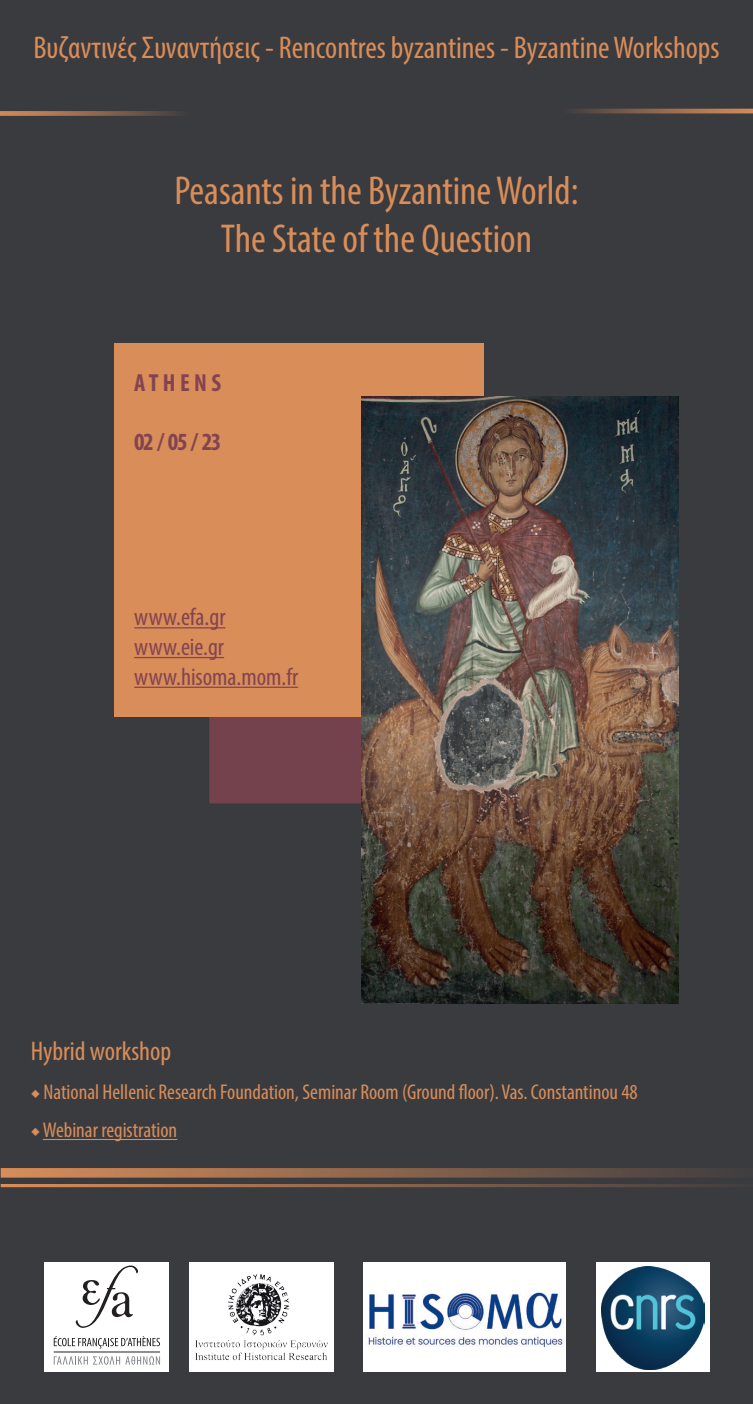
<style>
.page{position:relative;width:753px;height:1404px;background:#fff}
.page>*{position:absolute;margin:0;border:0;box-sizing:border-box;transform-origin:0 0}
.t1{font:condensed 40.5px/48.6px "Myriad Pro";color:#d98d59;text-align:center}
.t2{font:condensed 31.5px "Myriad Pro";color:#d98d59}
.t3{font:condensed 27px "Myriad Pro";color:#d98d59}
.t4{font:condensed 24.75px/29.7px "Myriad Pro";color:#824451}
.t5{font:700 condensed 24.75px "Myriad Pro";letter-spacing:.155em;color:#824451}
.t6{font:condensed 21.38px "Myriad Pro";color:#d98d59}
.s1{font-family:"Minion Pro";font-stretch:normal;font-size:20.25px}
</style>
<div class="page">
<div style="left:0;top:0;width:753px;height:1403px;background:#3a3b3f"></div>
<div style="left:209px;top:428px;width:371px;height:375px;background:#73424d;border:2px solid #824451"></div>
<svg style="left:0;top:111px;width:180px;height:5px"></svg>
<svg style="left:572px;top:109px;width:181px;height:4px"></svg>
<hr style="left:1px;top:1183px;width:752px;height:3px;background:#d98d59">
<svg style="left:1px;top:1168px;width:727px;height:9px;background:#8e664c"></svg>
<div style="left:115px;top:344px;width:369px;height:373px;background:#d98d59"></div>
<hr style="left:134px;top:627px;width:91px;height:1px;background:#824451">
<hr style="left:134px;top:657px;width:90px;height:1px;background:#824451">
<hr style="left:134px;top:686px;width:164px;height:1px;background:#824451">
<div style="left:190px;top:1262px;width:144px;height:109px;background:#fff"></div>
<img style="left:195px;top:1274px;width:133px;height:87px">
<div style="left:44px;top:1262px;width:125px;height:109px;background:#fff"></div>
<svg style="left:76px;top:1265px;width:62px;height:62px"></svg>
<svg style="left:54px;top:1336px;width:106px;height:12px"></svg>
<svg style="left:54px;top:1356px;width:106px;height:8px"></svg>
<hr style="left:54px;top:1351px;width:106px;height:1px;background:#231f20">
<img style="left:361px;top:396px;width:317px;height:607px">
<hr style="left:43px;top:1138px;width:134px;height:1px;background:#d98d59">
<div style="left:363px;top:1262px;width:203px;height:109px;background:#fff"></div>
<img style="left:368px;top:1292px;width:195px;height:55px">
<div style="left:596px;top:1262px;width:113px;height:109px;background:#fff"></div>
<img style="left:601px;top:1266px;width:103px;height:103px">
<h2 class="t2" style="left:33px;top:29px;width:687px">Βυζαντινές Συναντήσεις - Rencontres byzantines - Byzantine Workshops</h2>
<h1 class="t1" style="left:174px;top:165px;width:405px">Peasants in the Byzantine World:<br>The State of the Question</h1>
<p class="t5" style="left:134px;top:367px;width:89px">ATHENS</p>
<p class="t5" style="left:134px;top:426px;width:89px">02 / 05 / 23</p>
<p class="t4" style="left:134px;top:602px;width:165px">www.efa.gr www.eie.gr www.hisoma.mom.fr</p>
<p class="t3" style="left:31px;top:1035px;width:142px">Hybrid workshop</p>
<p class="t6" style="left:31px;top:1078px;width:608px"><span class="s1">◆</span> National Hellenic Research Foundation, Seminar Room (Ground floor). Vas. Constantinou 48</p>
<p class="t6" style="left:31px;top:1117px;width:148px"><span class="s1">◆</span>Webinar registration</p>
</div>
